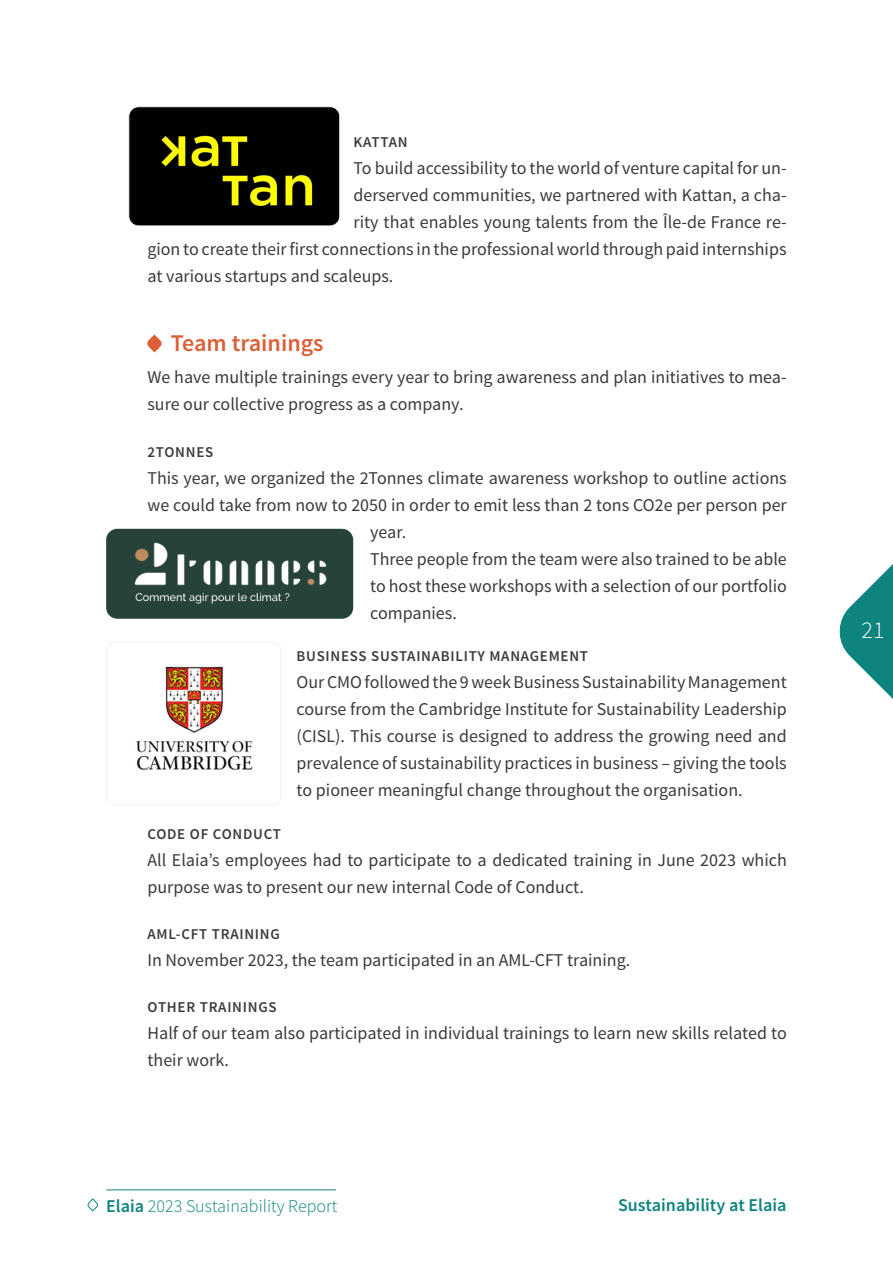
<style>
.page{position:relative;width:893px;height:1263px;background:#fff}
.page>*{position:absolute;margin:0;border:0;box-sizing:border-box;transform-origin:0 0}
.t1{font:600 24px "Source Sans Pro";color:#dc5f37}
.t2{font:300 24px "Source Sans Pro";color:#fff}
.t3{font:18px/27px "Source Sans Pro";color:#3a3a3a}
.t4{font:300 18px "Source Sans Pro";color:#0e847f}
.t5{font:600 18px "Source Sans Pro";color:#0e847f}
.t6{font:600 15px "Source Sans Pro";letter-spacing:.05em;color:#3b3b3b}
.s1{font-weight:600}
</style>
<div class="page">
<svg style="left:840px;top:564px;width:53px;height:135px"></svg>
<hr style="left:106px;top:1189px;width:230px;height:1px;background:#0e847f">
<svg style="left:87px;top:1198px;width:11px;height:14px"></svg>
<img style="left:106px;top:529px;width:247px;height:90px">
<svg style="left:147px;top:334px;width:15px;height:18px"></svg>
<img style="left:108px;top:643px;width:171px;height:160px">
<div style="left:106px;top:641px;width:175px;height:164px;border:1px solid #f2f2f2;border-radius:8px"></div>
<img style="left:130px;top:108px;width:210px;height:118px">
<div style="left:128px;top:106px;width:212px;height:120px;border:1px solid #f2f2f2;border-radius:10px"></div>
<p class="t6" style="left:353px;top:133px;width:56px">KATTAN</p>
<p class="t3" style="left:353px;top:155px;width:435px">To build accessibility to the world of venture capital for un-</p>
<p class="t3" style="left:353px;top:182px;width:435px">derserved communities, we partnered with Kattan, a cha-</p>
<p class="t3" style="left:353px;top:209px;width:435px">rity that enables young talents from the Île-de France re-</p>
<p class="t3" style="left:147px;top:236px;width:641px">gion to create their first connections in the professional world through paid internships</p>
<p class="t3" style="left:147px;top:263px;width:248px">at various startups and scaleups.</p>
<h1 class="t1" style="left:171px;top:328px;width:154px">Team trainings</h1>
<p class="t3" style="left:147px;top:364px;width:641px">We have multiple trainings every year to bring awareness and plan initiatives to mea&shy;sure our collective progress as a company.</p>
<p class="t6" style="left:148px;top:442px;width:67px">2TONNES</p>
<p class="t3" style="left:148px;top:465px;width:641px">This year, we organized the 2Tonnes climate awareness workshop to outline actions</p>
<p class="t3" style="left:148px;top:492px;width:641px">we could take from now to 2050 in order to emit less than 2 tons CO2e per person per</p>
<p class="t3" style="left:370px;top:519px;width:37px">year.</p>
<p class="t3" style="left:370px;top:546px;width:418px">Three people from the team were also trained to be able</p>
<p class="t3" style="left:370px;top:573px;width:418px">to host these workshops with a selection of our portfolio</p>
<p class="t3" style="left:370px;top:600px;width:88px">companies.</p>
<p class="t6" style="left:297px;top:647px;width:293px">BUSINESS SUSTAINABILITY MANAGEMENT</p>
<p class="t3" style="left:297px;top:669px;width:492px;text-align:justify">Our CMO followed the 9 week Business Sustainability Management course from the Cambridge Institute for Sustainability Leadership (CISL). This course is designed to address the growing need and prevalence of sustainability practices in business – giving the tools to pioneer meaningful change throughout the organisation.</p>
<p class="t6" style="left:148px;top:824px;width:135px">CODE OF CONDUCT</p>
<p class="t3" style="left:148px;top:847px;width:641px">All Elaia’s employees had to participate to a dedicated training in June 2023 which purpose was to present our new internal Code of Conduct.</p>
<p class="t6" style="left:148px;top:924px;width:134px">AML-CFT TRAINING</p>
<p class="t3" style="left:148px;top:947px;width:484px">In November 2023, the team participated in an AML-CFT training.</p>
<p class="t6" style="left:148px;top:997px;width:131px">OTHER TRAININGS</p>
<p class="t3" style="left:148px;top:1020px;width:641px">Half of our team also participated in individual trainings to learn new skills related to their work.</p>
<p class="t4" style="left:106px;top:1195px;width:233px"><span class="s1">Elaia</span> 2023 Sustainability Report</p>
<p class="t5" style="left:618px;top:1194px;width:170px">Sustainability at Elaia</p>
<h1 class="t2" style="left:862px;top:615px;width:24px">21</h1>
</div>
